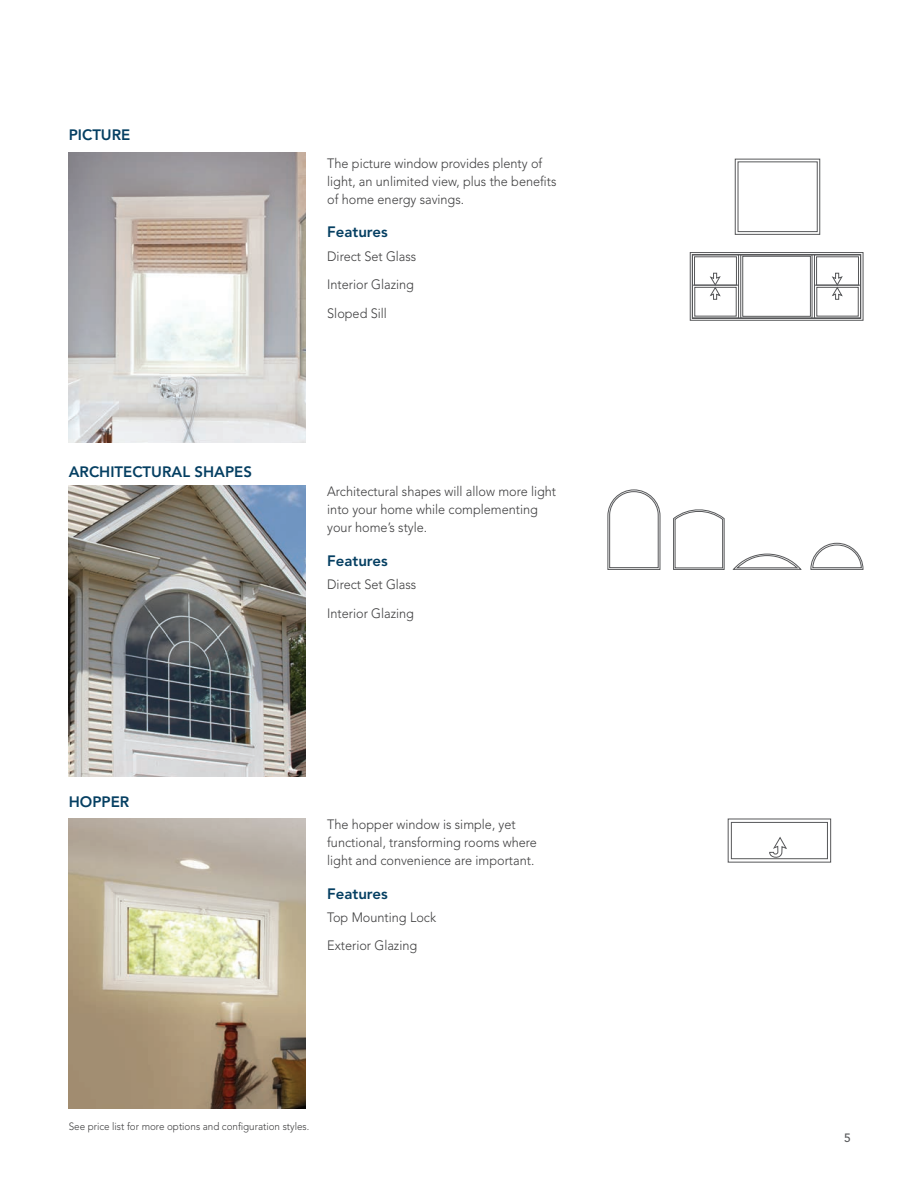
<style>
.page{position:relative;width:918px;height:1188px;background:#fff}
.page>*{position:absolute;margin:0;border:0;box-sizing:border-box;transform-origin:0 0}
.t1{font:800 15px "Avenir LT Std";color:#053f62}
.t2{font:300 13.5px/18px "Avenir LT Std";color:#3e3e3f;scale:.94 1}
.t3{font:500 12px "Avenir LT Std";color:#57585a}
.t4{font:300 10.5px "Avenir LT Std";color:#3e3e3f;scale:.94 1}
</style>
<div class="page">
<img style="left:69px;top:152px;width:237px;height:291px">
<svg style="left:734px;top:158px;width:87px;height:77px"></svg>
<svg style="left:689px;top:252px;width:175px;height:69px"></svg>
<img style="left:69px;top:486px;width:237px;height:290px">
<svg style="left:607px;top:489px;width:257px;height:81px"></svg>
<img style="left:69px;top:819px;width:237px;height:290px">
<svg style="left:728px;top:819px;width:103px;height:44px"></svg>
<p class="t1" style="left:69px;top:126px;width:63px">PICTURE</p>
<p class="t1" style="left:69px;top:463px;width:185px">ARCHITECTURAL SHAPES</p>
<p class="t2" style="left:327px;top:154px;width:245px">The picture window provides plenty of light, an unlimited view, plus the benefits of home energy savings.</p>
<p class="t1" style="left:327px;top:223px;width:62px">Features</p>
<p class="t2" style="left:327px;top:242px;width:96px;line-height:28.5px">Direct Set Glass<br>Interior Glazing<br>Sloped Sill</p>
<p class="t2" style="left:327px;top:483px;width:245px">Architectural shapes will allow more light into your home while complementing your home’s style.</p>
<p class="t1" style="left:327px;top:552px;width:62px">Features</p>
<p class="t2" style="left:327px;top:570px;width:96px;line-height:28.5px">Direct Set Glass<br>Interior Glazing</p>
<p class="t1" style="left:69px;top:793px;width:62px">HOPPER</p>
<p class="t2" style="left:327px;top:815px;width:225px">The hopper window is simple, yet functional, transforming rooms where light and convenience are important.</p>
<p class="t1" style="left:327px;top:884px;width:62px">Features</p>
<p class="t2" style="left:327px;top:903px;width:117px;line-height:28.5px">Top Mounting Lock<br>Exterior Glazing</p>
<p class="t4" style="left:69px;top:1120px;width:258px">See price list for more options and configuration styles.</p>
<p class="t3" style="left:844px;top:1131px;width:8px">5</p>
</div>
